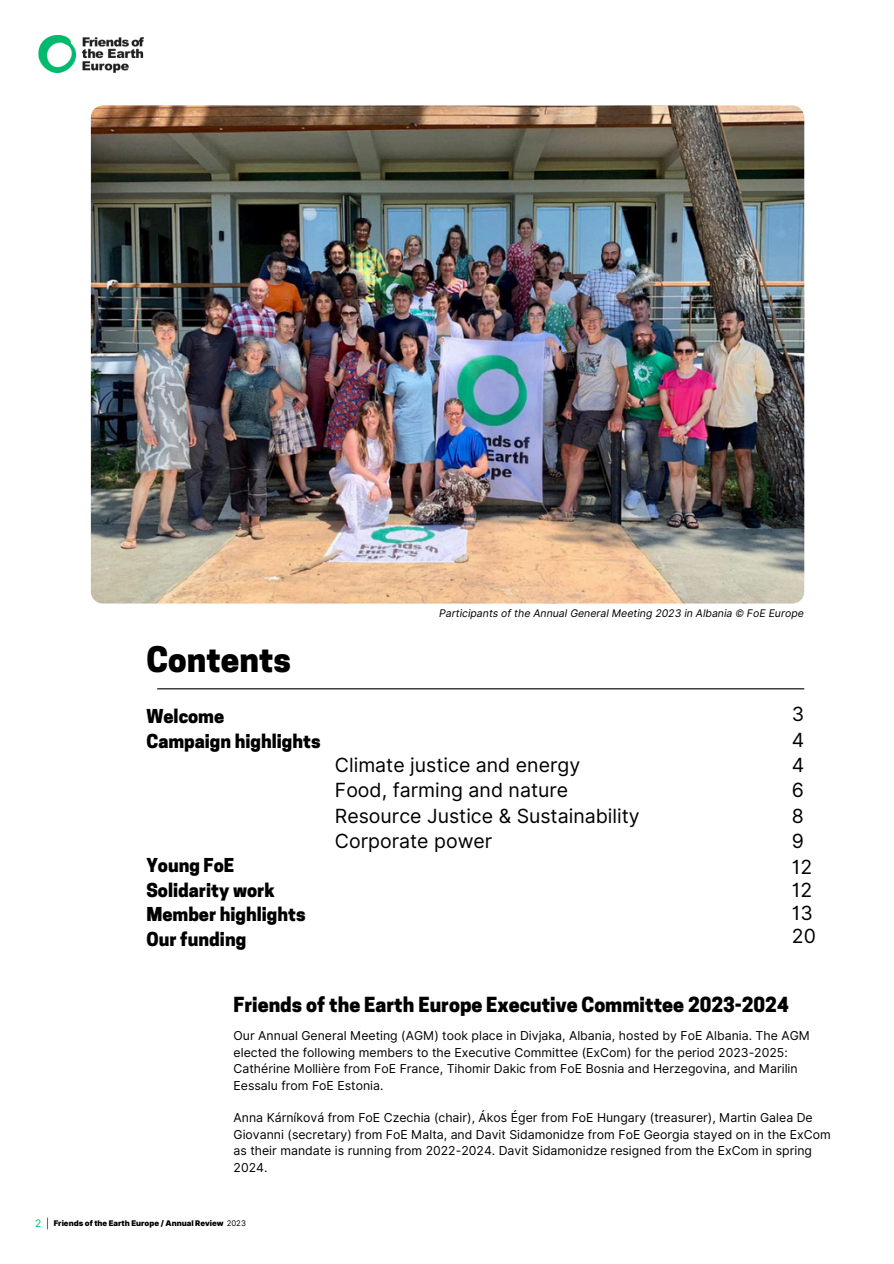
<style>
.page{position:relative;width:894px;height:1264px;background:#fff}
.page>*{position:absolute;margin:0;border:0;box-sizing:border-box;transform-origin:0 0}
.t1{font:800 33px "Cooper Hewitt";color:#000}
.t2{font:19.5px "Inter";color:#000}
.t3{font:800 19.5px "Cooper Hewitt";color:#000}
.t4{font:800 18px/24.8px "Cooper Hewitt";color:#000}
.t5{font:12.3px/16.4px "Inter";color:#000}
.t6{font:italic 10.5px "Inter";color:#000}
.t7{font:10.35px "Inter";color:#02bb6e}
.t8{font:900 7.8px "Inter";color:#000}
.s1{font-weight:400}
</style>
<div class="page">
<img style="left:39px;top:35px;width:104px;height:38px">
<img style="left:91px;top:105px;width:713px;height:498px;border-radius:12px">
<hr style="left:157px;top:688px;width:647px;height:1px;background:#000">
<svg style="left:47px;top:1217px;width:1px;height:12px"></svg>
<h3 class="t1" style="left:146px;top:646px;width:146px">Contents</h3>
<h1 class="t4" style="left:146px;top:706px;width:176px">Welcome<br>Campaign highlights</h1>
<h2 class="t4" style="left:146px;top:855px;width:161px">Young FoE<br>Solidarity work<br>Member highlights<br>Our funding</h2>
<p class="t6" style="left:439px;top:607px;width:366px">Participants of the Annual General Meeting 2023 in Albania © FoE Europe</p>
<h5 class="t2" style="left:335px;top:753px;width:247px">Climate justice and energy</h5>
<p class="t2" style="left:335px;top:778px;width:235px">Food, farming and nature</p>
<p class="t2" style="left:335px;top:804px;width:306px">Resource Justice &amp; Sustainability</p>
<p class="t2" style="left:335px;top:829px;width:159px">Corporate power</p>
<p class="t2" style="left:791px;top:702px;width:14px">3</p>
<p class="t2" style="left:791px;top:728px;width:14px">4</p>
<p class="t2" style="left:791px;top:753px;width:14px">4</p>
<p class="t2" style="left:791px;top:778px;width:14px">6</p>
<p class="t2" style="left:791px;top:804px;width:14px">8</p>
<p class="t2" style="left:791px;top:829px;width:14px">9</p>
<p class="t2" style="left:791px;top:854px;width:22px">12</p>
<h2 class="t2" style="left:791px;top:877px;width:22px">12</h2>
<h4 class="t2" style="left:791px;top:901px;width:23px">13</h4>
<h4 class="t2" style="left:791px;top:924px;width:25px">20</h4>
<h3 class="t3" style="left:233px;top:997px;width:556px">Friends of the Earth Europe Executive Committee 2023-2024</h3>
<h3 class="t5" style="left:233px;top:1027px;width:578px">Our Annual General Meeting (AGM) took place in Divjaka, Albania, hosted by FoE Albania. The AGM elected the following members to the Executive Committee (ExCom) for the period 2023-2025:<br>Cathérine Mollière from FoE France, Tihomir Dakic from FoE Bosnia and Herzegovina, and Marilin Eessalu from FoE Estonia.</h3>
<h3 class="t5" style="left:233px;top:1109px;width:598px">Anna Kárníková from FoE Czechia (chair), Ákos Éger from FoE Hungary (treasurer), Martin Galea De Giovanni (secretary) from FoE Malta, and Davit Sidamonidze from FoE Georgia stayed on in the ExCom as their mandate is running from 2022-2024. Davit Sidamonidze resigned from the ExCom in spring 2024.</h3>
<h2 class="t7" style="left:35px;top:1216px;width:8px">2</h2>
<p class="t8" style="left:54px;top:1218px;width:194px">Friends of the Earth Europe / Annual Review <span class="s1">2023</span></p>
</div>
